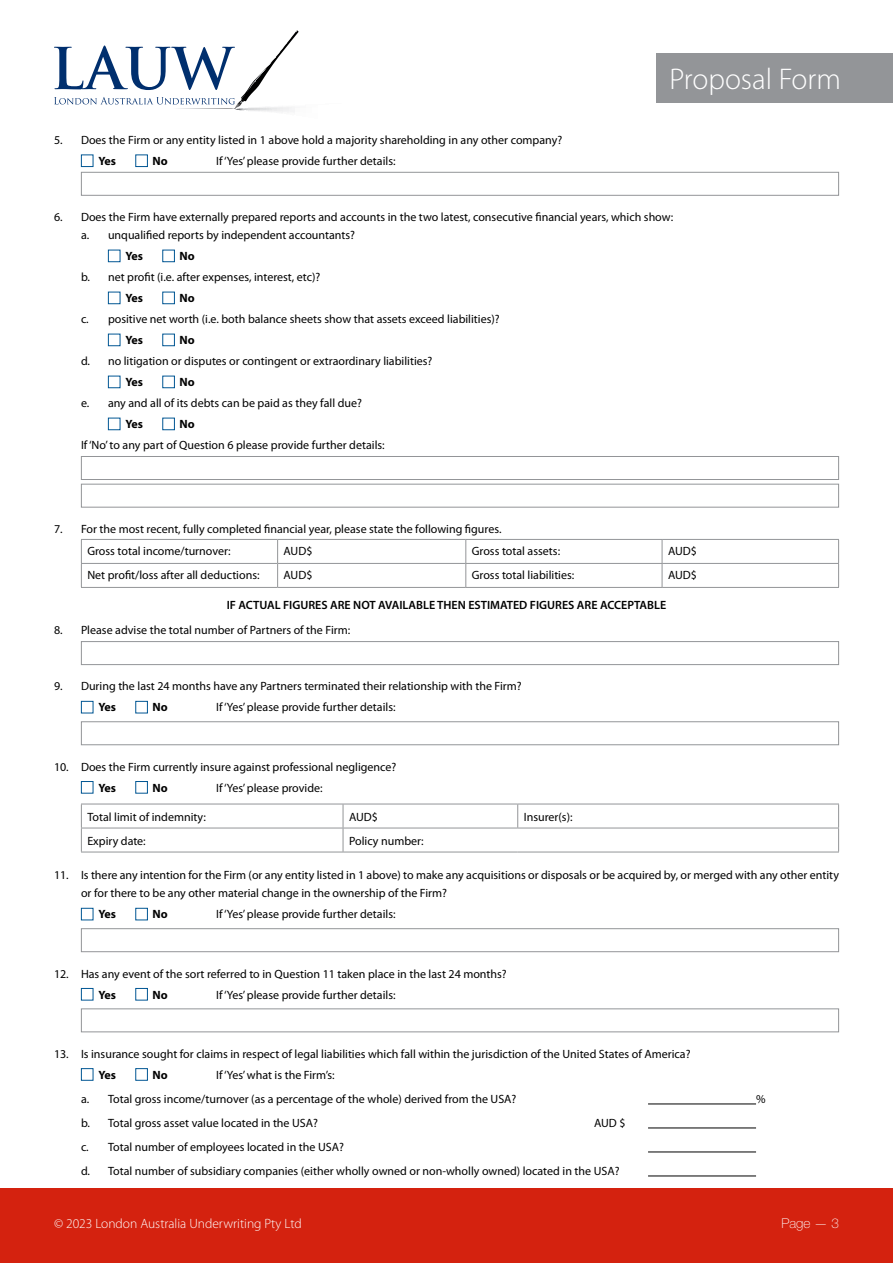
<style>
.page{position:relative;width:893px;height:1263px;background:#fff}
.page>*{position:absolute;margin:0;border:0;box-sizing:border-box;transform-origin:0 0}
.t1{font:300 30px "Myriad Pro";color:#fff}
.t2{font:300 13.5px "Myriad Pro";color:#fff}
.t3{font:100 13.5px "Helvetica Neue LT Std";color:#fff}
.t4{font:12px/18px "Myriad Pro";color:#000}
.t5{font:600 12px "Myriad Pro";color:#000}
.t6{font:700 12px "Myriad Pro";letter-spacing:-.005em;color:#000}
</style>
<div class="page">
<div style="left:0;top:1187px;width:893px;height:76px;background:#d4220f"></div>
<svg style="left:54px;top:31px;width:245px;height:81px"></svg>
<div style="left:656px;top:53px;width:237px;height:50px;background:#939598"></div>
<hr style="left:648px;top:1104px;width:108px;height:1px;background:#000">
<hr style="left:648px;top:1128px;width:108px;height:1px;background:#000">
<hr style="left:648px;top:1152px;width:108px;height:1px;background:#000">
<hr style="left:648px;top:1176px;width:108px;height:1px;background:#000">
<div style="left:81px;top:154px;width:12px;height:13px;border:1px solid #005693"></div>
<div style="left:135px;top:154px;width:13px;height:13px;border:1px solid #005693"></div>
<div style="left:81px;top:172px;width:758px;height:24px;border:1px solid #939598"></div>
<div style="left:108px;top:250px;width:12px;height:12px;border:1px solid #005693"></div>
<div style="left:162px;top:250px;width:13px;height:12px;border:1px solid #005693"></div>
<div style="left:108px;top:292px;width:12px;height:12px;border:1px solid #005693"></div>
<div style="left:162px;top:292px;width:13px;height:12px;border:1px solid #005693"></div>
<div style="left:108px;top:334px;width:12px;height:12px;border:1px solid #005693"></div>
<div style="left:162px;top:334px;width:13px;height:12px;border:1px solid #005693"></div>
<div style="left:108px;top:376px;width:12px;height:12px;border:1px solid #005693"></div>
<div style="left:162px;top:376px;width:13px;height:12px;border:1px solid #005693"></div>
<div style="left:108px;top:418px;width:12px;height:12px;border:1px solid #005693"></div>
<div style="left:162px;top:418px;width:13px;height:12px;border:1px solid #005693"></div>
<div style="left:81px;top:456px;width:758px;height:24px;border:1px solid #939598"></div>
<div style="left:81px;top:484px;width:758px;height:23px;border:1px solid #939598"></div>
<hr style="left:81px;top:539px;width:197px;height:1px;background:#939598">
<hr style="left:278px;top:539px;width:188px;height:1px;background:#939598">
<hr style="left:466px;top:539px;width:196px;height:1px;background:#939598">
<hr style="left:662px;top:539px;width:177px;height:1px;background:#939598">
<hr style="left:81px;top:563px;width:197px;height:1px;background:#939598">
<svg style="left:81px;top:540px;width:1px;height:47px"></svg>
<hr style="left:278px;top:563px;width:188px;height:1px;background:#939598">
<svg style="left:277px;top:540px;width:1px;height:47px"></svg>
<hr style="left:466px;top:563px;width:196px;height:1px;background:#939598">
<svg style="left:465px;top:540px;width:1px;height:47px"></svg>
<hr style="left:662px;top:563px;width:177px;height:1px;background:#939598">
<svg style="left:662px;top:540px;width:1px;height:47px"></svg>
<svg style="left:838px;top:540px;width:1px;height:47px"></svg>
<hr style="left:81px;top:587px;width:197px;height:1px;background:#939598">
<hr style="left:278px;top:587px;width:188px;height:1px;background:#939598">
<hr style="left:466px;top:587px;width:196px;height:1px;background:#939598">
<hr style="left:662px;top:587px;width:177px;height:1px;background:#939598">
<div style="left:81px;top:641px;width:758px;height:24px;border:1px solid #939598"></div>
<div style="left:81px;top:701px;width:12px;height:12px;border:1px solid #005693"></div>
<div style="left:135px;top:701px;width:13px;height:12px;border:1px solid #005693"></div>
<div style="left:81px;top:721px;width:758px;height:24px;border:1px solid #939598"></div>
<div style="left:81px;top:781px;width:12px;height:12px;border:1px solid #005693"></div>
<div style="left:135px;top:781px;width:13px;height:12px;border:1px solid #005693"></div>
<hr style="left:81px;top:804px;width:262px;height:1px;background:#939598">
<hr style="left:343px;top:804px;width:175px;height:1px;background:#939598">
<hr style="left:518px;top:804px;width:321px;height:1px;background:#939598">
<svg style="left:517px;top:804px;width:1px;height:24px"></svg>
<hr style="left:81px;top:828px;width:262px;height:1px;background:#939598">
<svg style="left:81px;top:804px;width:1px;height:48px"></svg>
<hr style="left:343px;top:828px;width:175px;height:1px;background:#939598">
<svg style="left:343px;top:804px;width:1px;height:48px"></svg>
<hr style="left:518px;top:828px;width:321px;height:1px;background:#939598">
<svg style="left:838px;top:804px;width:1px;height:48px"></svg>
<hr style="left:81px;top:852px;width:262px;height:1px;background:#939598">
<hr style="left:343px;top:852px;width:175px;height:1px;background:#939598">
<hr style="left:518px;top:852px;width:321px;height:1px;background:#939598">
<div style="left:81px;top:908px;width:12px;height:12px;border:1px solid #005693"></div>
<div style="left:135px;top:908px;width:13px;height:12px;border:1px solid #005693"></div>
<div style="left:81px;top:928px;width:758px;height:24px;border:1px solid #939598"></div>
<div style="left:81px;top:988px;width:12px;height:12px;border:1px solid #005693"></div>
<div style="left:135px;top:988px;width:13px;height:12px;border:1px solid #005693"></div>
<div style="left:81px;top:1008px;width:758px;height:24px;border:1px solid #939598"></div>
<div style="left:81px;top:1068px;width:12px;height:13px;border:1px solid #005693"></div>
<div style="left:135px;top:1068px;width:13px;height:13px;border:1px solid #005693"></div>
<p class="t4" style="left:54px;top:131px;width:510px">5. Does the Firm or any entity listed in 1 above hold a majority shareholding in any other company?</p>
<p class="t6" style="left:99px;top:153px;width:19px">Yes</p>
<p class="t6" style="left:153px;top:153px;width:17px">No</p>
<p class="t4" style="left:216px;top:152px;width:181px">If ‘Yes’ please provide further details:</p>
<h1 class="t1" style="left:669px;top:61px;width:173px">Proposal Form</h1>
<p class="t4" style="left:54px;top:208px;width:621px">6. Does the Firm have externally prepared reports and accounts in the two latest, consecutive financial years, which show:</p>
<p class="t4" style="left:81px;top:226px;width:276px">a. unqualified reports by independent accountants?</p>
<p class="t6" style="left:126px;top:248px;width:19px">Yes</p>
<p class="t6" style="left:180px;top:248px;width:17px">No</p>
<p class="t4" style="left:81px;top:268px;width:241px">b. net profit (i.e. after expenses, interest, etc)?</p>
<p class="t6" style="left:126px;top:290px;width:19px">Yes</p>
<p class="t6" style="left:180px;top:290px;width:17px">No</p>
<p class="t4" style="left:81px;top:310px;width:420px">c. positive net worth (i.e. both balance sheets show that assets exceed liabilities)?</p>
<p class="t6" style="left:126px;top:332px;width:19px">Yes</p>
<p class="t6" style="left:180px;top:332px;width:17px">No</p>
<p class="t4" style="left:81px;top:352px;width:353px">d. no litigation or disputes or contingent or extraordinary liabilities?</p>
<p class="t6" style="left:126px;top:374px;width:19px">Yes</p>
<p class="t6" style="left:180px;top:374px;width:17px">No</p>
<p class="t4" style="left:81px;top:394px;width:282px">e. any and all of its debts can be paid as they fall due?</p>
<p class="t6" style="left:126px;top:416px;width:19px">Yes</p>
<p class="t6" style="left:180px;top:416px;width:17px">No</p>
<p class="t4" style="left:81px;top:436px;width:305px">If ‘No’ to any part of Question 6 please provide further details:</p>
<p class="t4" style="left:54px;top:520px;width:449px">7. For the most recent, fully completed financial year, please state the following figures.</p>
<p class="t4" style="left:87px;top:542px;width:145px">Gross total income/turnover:</p>
<p class="t4" style="left:284px;top:542px;width:30px">AUD$</p>
<p class="t4" style="left:472px;top:542px;width:90px">Gross total assets:</p>
<p class="t4" style="left:668px;top:542px;width:30px">AUD$</p>
<p class="t4" style="left:87px;top:566px;width:174px">Net profit/loss after all deductions:</p>
<p class="t4" style="left:284px;top:566px;width:30px">AUD$</p>
<p class="t4" style="left:472px;top:566px;width:104px">Gross total liabilities:</p>
<p class="t4" style="left:668px;top:566px;width:30px">AUD$</p>
<p class="t5" style="left:227px;top:597px;width:441px">IF ACTUAL FIGURES ARE NOT AVAILABLE THEN ESTIMATED FIGURES ARE ACCEPTABLE</p>
<p class="t4" style="left:54px;top:621px;width:298px">8. Please advise the total number of Partners of the Firm:</p>
<p class="t4" style="left:54px;top:677px;width:469px">9. During the last 24 months have any Partners terminated their relationship with the Firm?</p>
<p class="t6" style="left:99px;top:700px;width:19px">Yes</p>
<p class="t6" style="left:153px;top:700px;width:17px">No</p>
<p class="t4" style="left:216px;top:698px;width:181px">If ‘Yes’ please provide further details:</p>
<p class="t4" style="left:54px;top:757px;width:344px">10. Does the Firm currently insure against professional negligence?</p>
<p class="t6" style="left:99px;top:780px;width:19px">Yes</p>
<p class="t6" style="left:153px;top:780px;width:17px">No</p>
<p class="t4" style="left:216px;top:778px;width:108px">If ‘Yes’ please provide:</p>
<p class="t4" style="left:87px;top:807px;width:120px">Total limit of indemnity:</p>
<p class="t4" style="left:349px;top:807px;width:30px">AUD$</p>
<p class="t4" style="left:524px;top:807px;width:50px">Insurer(s):</p>
<p class="t4" style="left:87px;top:831px;width:60px">Expiry date:</p>
<p class="t4" style="left:349px;top:831px;width:76px">Policy number:</p>
<p class="t4" style="left:81px;top:866px;width:759px;text-indent:-27px">11. Is there any intention for the Firm (or any entity listed in 1 above) to make any acquisitions or disposals or be acquired by, or merged with any other entity or for there to be any other material change in the ownership of the Firm?</p>
<p class="t6" style="left:99px;top:906px;width:19px">Yes</p>
<p class="t6" style="left:153px;top:906px;width:17px">No</p>
<p class="t4" style="left:216px;top:905px;width:181px">If ‘Yes’ please provide further details:</p>
<p class="t4" style="left:54px;top:964px;width:454px">12. Has any event of the sort referred to in Question 11 taken place in the last 24 months?</p>
<p class="t6" style="left:99px;top:987px;width:19px">Yes</p>
<p class="t6" style="left:153px;top:987px;width:17px">No</p>
<p class="t4" style="left:216px;top:985px;width:181px">If ‘Yes’ please provide further details:</p>
<p class="t4" style="left:54px;top:1044px;width:638px">13. Is insurance sought for claims in respect of legal liabilities which fall within the jurisdiction of the United States of America?</p>
<p class="t6" style="left:99px;top:1067px;width:19px">Yes</p>
<p class="t6" style="left:153px;top:1067px;width:17px">No</p>
<p class="t4" style="left:216px;top:1065px;width:120px">If ‘Yes’ what is the Firm’s:</p>
<p class="t4" style="left:81px;top:1089px;width:437px">a. Total gross income/turnover (as a percentage of the whole) derived from the USA?</p>
<p class="t4" style="left:756px;top:1089px;width:11px">%</p>
<p class="t4" style="left:81px;top:1113px;width:239px">b. Total gross asset value located in the USA?</p>
<p class="t4" style="left:594px;top:1113px;width:33px">AUD $</p>
<p class="t4" style="left:81px;top:1137px;width:264px">c. Total number of employees located in the USA?</p>
<p class="t4" style="left:81px;top:1161px;width:540px">d. Total number of subsidiary companies (either wholly owned or non-wholly owned) located in the USA?</p>
<p class="t2" style="left:54px;top:1215px;width:249px">© 2023 London Australia Underwriting Pty Ltd</p>
<p class="t3" style="left:781px;top:1215px;width:59px">Page — 3</p>
</div>
